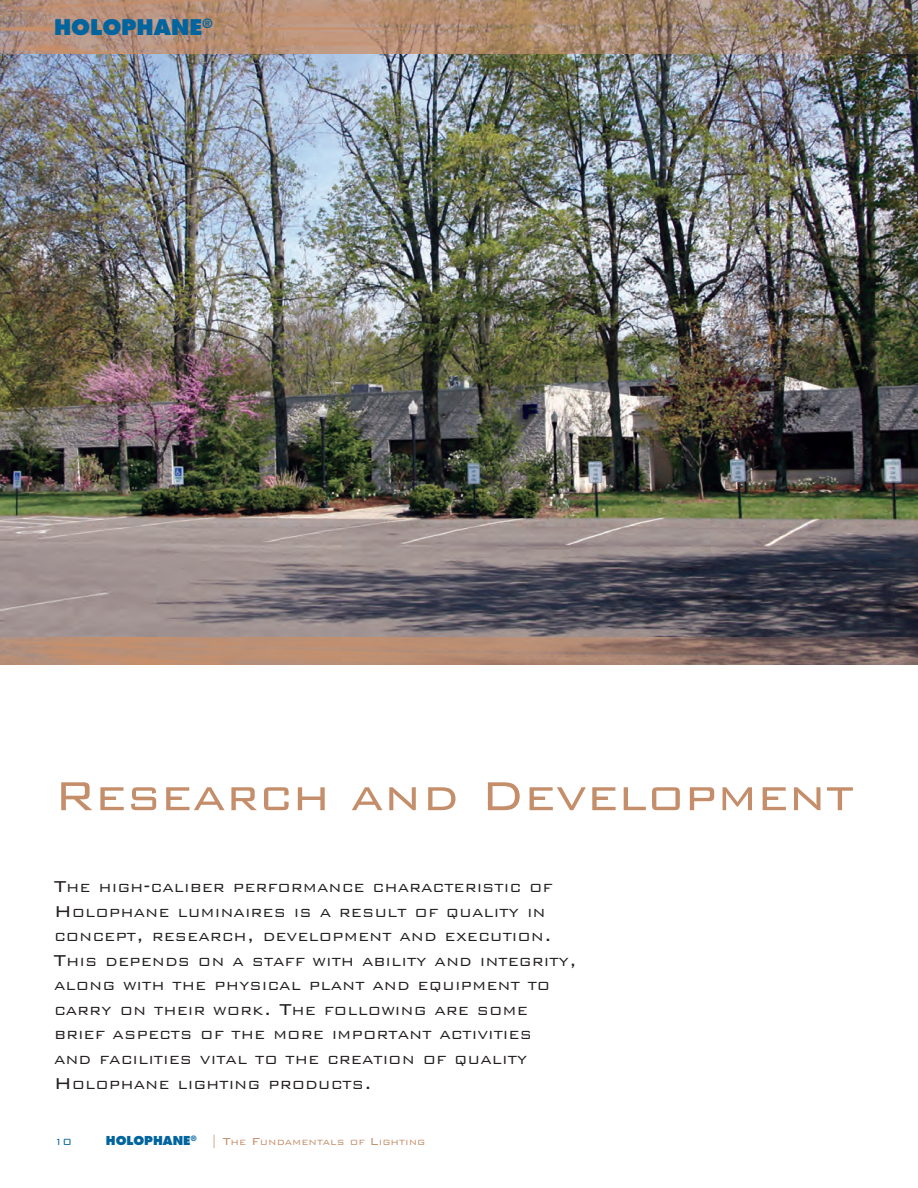
<style>
.page{position:relative;width:918px;height:1188px;background:#fff}
.page>*{position:absolute;margin:0;border:0;box-sizing:border-box;transform-origin:0 0}
.t1{font:300 54px "Bank Gothic";color:#c48e6b}
.t2{font:800 21px "Futura Std";color:#00649e}
.t3{font:300 15.75px/24.6px "Bank Gothic";color:#231f20}
.t4{font:300 12px "Bank Gothic";color:#00649e}
.t5{font:300 10.2px "Bank Gothic";color:#c48e6b}
.s1{font-size:21px}
.s2{font-family:"Futura Std";font-weight:800;font-size:12px;color:#00649e}
.s3{font-size:13.5px}
</style>
<div class="page">
<img style="left:0;top:54px;width:918px;height:584px">
<img style="left:0;top:0;width:918px;height:54px">
<img style="left:0;top:638px;width:918px;height:27px">
<h2 class="t2" style="left:54px;top:15px;width:160px">HOLOPHANE<sup>®</sup></h2>
<h1 class="t1" style="left:54px;top:760px;width:802px">Research and Development</h1>
<p class="t3" style="left:54px;top:874px;width:524px"><span class="s1">T</span>HE HIGH<span class="s1">-</span>CALIBER PERFORMANCE CHARACTERISTIC OF <span class="s1">H</span>OLOPHANE LUMINAIRES IS A RESULT OF QUALITY IN CONCEPT<span class="s1">,</span> RESEARCH<span class="s1">,</span> DEVELOPMENT AND EXECUTION<span class="s1">.<br>T</span>HIS DEPENDS ON A STAFF WITH ABILITY AND INTEGRITY<span class="s1">, </span>ALONG WITH THE PHYSICAL PLANT AND EQUIPMENT TO CARRY ON THEIR WORK<span class="s1">. T</span>HE FOLLOWING ARE SOME BRIEF ASPECTS OF THE MORE IMPORTANT ACTIVITIES<br>AND FACILITIES VITAL TO THE CREATION OF QUALITY <span class="s1">H</span>OLOPHANE LIGHTING PRODUCTS<span class="s1">.</span></p>
<p class="t4" style="left:54px;top:1134px;width:19px">10</p>
<p class="t5" style="left:106px;top:1135px;width:321px"><span class="s2">HOLOPHANE</span><sup>®</sup> <span class="s3">| T</span>HE <span class="s3">F</span>UNDAMENTALS OF <span class="s3">L</span>IGHTING</p>
</div>
